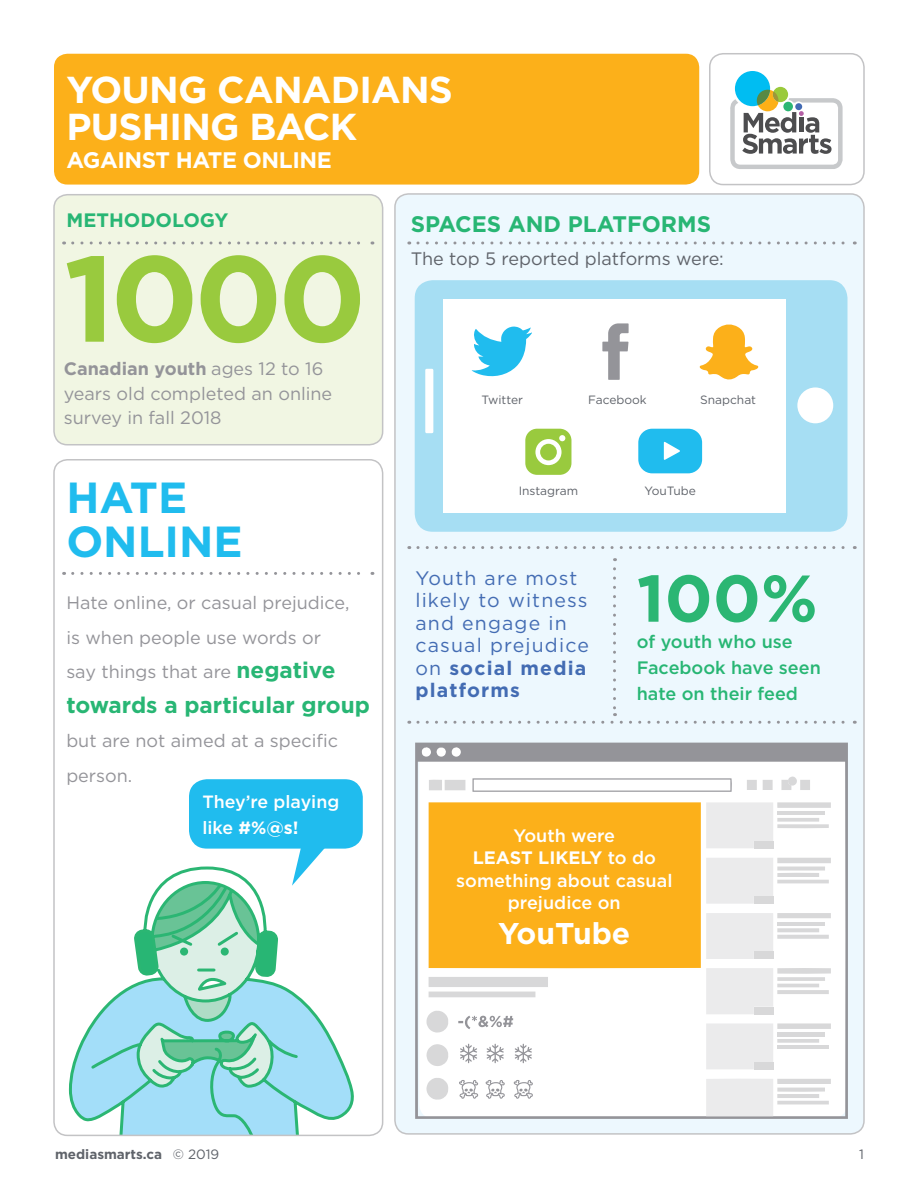
<style>
.page{position:relative;width:918px;height:1188px;background:#fff}
.page>*{position:absolute;margin:0;border:0;box-sizing:border-box;transform-origin:0 0}
.t1{font:700 121.5px "Gotham";color:#99ca3e}
.box_smaller_paragrap{font:700 66px "Gotham";color:#2bb673}
.box_name{font:700 43.5px/44.1px "Gotham";color:#20bcee}
.t2{font:700 37.5px/36.9px "Gotham";letter-spacing:-.02em;color:#fff}
.percentage_27pt{font:700 30px "Gotham";color:#fff}
.box_main_paragraph{font:700 22.5px "Gotham";color:#28b674}
.box_name-2{font:700 22.5px "Gotham";color:#28b674}
.t3{font:700 22.5px "Gotham";letter-spacing:-.02em;color:#fff}
.box_smaller_paragrap-2{font:19.5px/22.5px "Gotham";letter-spacing:.06em;color:#436cb3}
.box_paragraph_name{font:700 19.5px "Gotham";color:#28b674}
.box_main_paragraph-2{font:18px/34.5px "Gotham";color:#949499}
.percentage_27pt-2{font:500 18px/22.5px "Gotham";color:#fff;text-align:center}
.box_smaller_paragrap-3{font:500 18px/26px "Gotham";color:#28b674}
.box_smaller_paragrap-4{font:18px "Gotham";color:#5f636a}
.box_main_paragraph-3{font:500 17.7px/25.5px "Gotham";color:#fff}
.t4{font:700 13.5px "Gotham";color:#5f636a}
.t5{font:13.5px "Gotham";color:#5f636a}
.box_smaller_paragrap-5{font:12px "Gotham";color:#5f636a}
.s1{font-weight:700}
.s2{font-weight:700;font-size:22.5px;color:#28b674}
.s3{font-weight:400}
</style>
<div class="page">
<div style="left:54px;top:54px;width:645px;height:131px;background:#fcb01a;border-radius:14px"></div>
<div style="left:189px;top:779px;width:174px;height:70px;background:#20bcee;border-radius:18px"></div>
<div style="left:395px;top:194px;width:469px;height:940px;background:#edf8fe;border-radius:14px"></div>
<div style="left:54px;top:195px;width:329px;height:250px;background:#f1f6e3;border-radius:14px"></div>
<div style="left:53px;top:194px;width:330px;height:251px;border:2px solid #c3c3c5;border-radius:14px"></div>
<div style="left:415px;top:280px;width:432px;height:252px;background:#a6def3;border-radius:18px"></div>
<div style="left:443px;top:299px;width:343px;height:213px;background:#fff"></div>
<svg style="left:415px;top:743px;width:433px;height:376px;background:#ededee"></svg>
<div style="left:429px;top:802px;width:272px;height:166px;background:#fcb01a"></div>
<svg style="left:473px;top:778px;width:259px;height:14px;background:#ececed"></svg>
<svg style="left:428px;top:977px;width:120px;height:20px;background:#e1e1e2"></svg>
<svg style="left:427px;top:1011px;width:21px;height:22px"></svg>
<svg style="left:426px;top:1044px;width:22px;height:22px"></svg>
<svg style="left:426px;top:1078px;width:22px;height:22px"></svg>
<svg style="left:706px;top:913px;width:125px;height:46px;background:#eeeeef"></svg>
<svg style="left:706px;top:1079px;width:125px;height:37px;background:#ededee"></svg>
<svg style="left:706px;top:858px;width:125px;height:46px;background:#eeeeef"></svg>
<svg style="left:706px;top:802px;width:125px;height:46px;background:#eeeeef"></svg>
<svg style="left:706px;top:968px;width:125px;height:46px;background:#eeeeef"></svg>
<svg style="left:706px;top:1023px;width:125px;height:46px;background:#eee"></svg>
<div style="left:754px;top:951px;width:19px;height:8px;background:#d8d8d9"></div>
<div style="left:754px;top:1007px;width:19px;height:7px;background:#d8d8d9"></div>
<div style="left:754px;top:896px;width:19px;height:8px;background:#d8d8d9"></div>
<div style="left:754px;top:841px;width:19px;height:7px;background:#d8d8d9"></div>
<div style="left:754px;top:1062px;width:19px;height:7px;background:#d8d8d9"></div>
<svg style="left:429px;top:780px;width:36px;height:10px"></svg>
<svg style="left:763px;top:780px;width:10px;height:10px"></svg>
<svg style="left:747px;top:780px;width:10px;height:10px"></svg>
<svg style="left:781px;top:776px;width:29px;height:14px"></svg>
<div style="left:53px;top:459px;width:330px;height:677px;border:2px solid #c3c3c5;border-radius:14px"></div>
<div style="left:709px;top:53px;width:156px;height:132px;border:2px solid #c3c3c5;border-radius:14px"></div>
<svg style="left:472px;top:326px;width:60px;height:51px"></svg>
<svg style="left:602px;top:323px;width:27px;height:57px"></svg>
<svg style="left:700px;top:324px;width:58px;height:56px"></svg>
<svg style="left:638px;top:429px;width:64px;height:44px;background:#39c3ef"></svg>
<svg style="left:525px;top:429px;width:46px;height:46px"></svg>
<svg style="left:418px;top:546px;width:437px;height:3px"></svg>
<svg style="left:418px;top:241px;width:437px;height:3px"></svg>
<svg style="left:73px;top:241px;width:300px;height:3px"></svg>
<svg style="left:73px;top:572px;width:300px;height:3px"></svg>
<svg style="left:418px;top:569px;width:437px;height:155px"></svg>
<div style="left:797px;top:387px;width:36px;height:36px;background:#fff;border-radius:50%"></div>
<div style="left:425px;top:369px;width:8px;height:64px;background:#fff;border-radius:2px"></div>
<svg style="left:460px;top:1044px;width:17px;height:19px"></svg>
<svg style="left:487px;top:1044px;width:17px;height:19px"></svg>
<svg style="left:515px;top:1044px;width:17px;height:19px"></svg>
<svg style="left:458px;top:1016px;width:55px;height:13px"></svg>
<svg style="left:459px;top:1080px;width:19px;height:19px"></svg>
<svg style="left:486px;top:1080px;width:19px;height:19px"></svg>
<svg style="left:514px;top:1080px;width:19px;height:19px"></svg>
<svg style="left:70px;top:840px;width:284px;height:295px"></svg>
<svg style="left:730px;top:71px;width:113px;height:98px"></svg>
<h3 class="t2" style="left:67px;top:71px;width:388px">YOUNG CANADIANS<br>PUSHING BACK</h3>
<p class="t3" style="left:67px;top:145px;width:267px">AGAINST HATE ONLINE</p>
<p class="box_paragraph_name" style="left:67px;top:208px;width:163px">METHODOLOGY</p>
<p class="t1" style="left:64px;top:218px;width:304px">1000</p>
<p class="box_main_paragraph-2" style="left:64px;top:356px;width:270px;line-height:24.6px"><span class="s1">Canadian youth</span> ages 12 to 16 years old completed an online survey in fall 2018</p>
<p class="box_name" style="left:66px;top:475px;width:178px">HATE<br>ONLINE</p>
<p class="box_main_paragraph-2" style="left:66px;top:585px;width:285px">Hate online, or casual prejudice, is when people use words or say things that are <span class="s2">negative</span></p>
<p class="box_main_paragraph" style="left:66px;top:690px;width:305px">towards a particular group</p>
<p class="box_main_paragraph-2" style="left:66px;top:723px;width:273px">but are not aimed at a specific person.</p>
<p class="box_main_paragraph-3" style="left:202px;top:789px;width:138px">They’re playing like <span class="s1">#%@s!</span></p>
<p class="box_name-2" style="left:411px;top:210px;width:302px">SPACES AND PLATFORMS</p>
<p class="box_smaller_paragrap-4" style="left:411px;top:247px;width:315px">The top 5 reported platforms were:</p>
<p class="box_smaller_paragrap-5" style="left:481px;top:392px;width:43px">Twitter</p>
<p class="box_smaller_paragrap-5" style="left:588px;top:392px;width:60px">Facebook</p>
<p class="box_smaller_paragrap-5" style="left:700px;top:392px;width:57px">Snapchat</p>
<p class="box_smaller_paragrap-5" style="left:519px;top:483px;width:61px">Instagram</p>
<p class="box_smaller_paragrap-5" style="left:644px;top:483px;width:53px">YouTube</p>
<p class="box_smaller_paragrap-2" style="left:415px;top:566px;width:175px">Youth are most likely to witness and engage in casual prejudice on <span class="s1">social media platforms</span></p>
<p class="box_smaller_paragrap" style="left:637px;top:555px;width:182px">100%</p>
<p class="box_smaller_paragrap-3" style="left:637px;top:628px;width:186px">of youth who use<br>Facebook have seen hate on their feed</p>
<p class="percentage_27pt-2" style="left:456px;top:824px;width:218px">Youth were<br><span class="s1">LEAST LIKELY</span> to do something about casual prejudice on</p>
<p class="percentage_27pt" style="left:498px;top:914px;width:134px">YouTube</p>
<p class="t4" style="left:55px;top:1145px;width:166px">mediasmarts.ca <span class="s3">© 2019</span></p>
<p class="t5" style="left:859px;top:1145px;width:6px">1</p>
</div>
